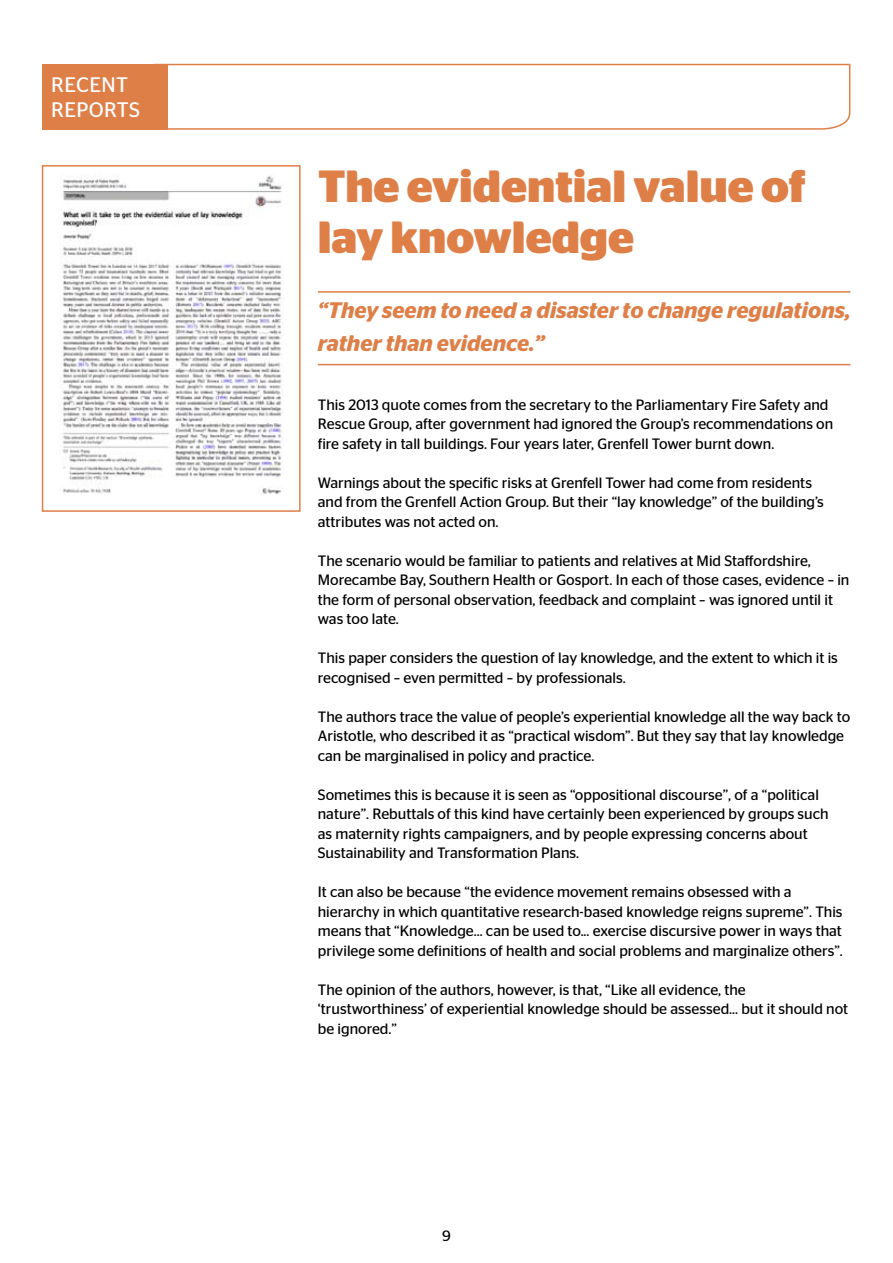
<style>
.page{position:relative;width:893px;height:1263px;background:#fff}
.page>*{position:absolute;margin:0;border:0;box-sizing:border-box;transform-origin:0 0}
.t1{font:700 45px/51px "Stag Sans";color:#df7f48}
.t2{font:italic 600 22.5px/33px "Stag Sans";color:#df7f48}
.t3{font:21px/24px "Stag Sans";color:#fff}
.t4{font:15px/19.5px "Stag Sans";color:#000}
</style>
<div class="page">
<svg style="left:153px;top:63px;width:698px;height:67px"></svg>
<div style="left:43px;top:64px;width:125px;height:66px;background:#df7f48"></div>
<hr style="left:318px;top:291px;width:532px;height:2px;background:#df7f48">
<hr style="left:318px;top:364px;width:532px;height:1px;background:#df7f48">
<img style="left:62px;top:174px;width:221px;height:321px">
<div style="left:42px;top:165px;width:259px;height:347px;border:2px solid #df7f48"></div>
<h3 class="t3" style="left:51px;top:73px;width:27px">Recent reports</h3>
<h1 class="t1" style="left:318px;top:161px;width:489px">The evidential value of lay knowledge</h1>
<h2 class="t2" style="left:318px;top:294px;width:534px">“They seem to need a disaster to change regulations, rather than evidence.”</h2>
<p class="t4" style="left:318px;top:394px;width:517px">This 2013 quote comes from the secretary to the Parliamentary Fire Safety and<br>Rescue Group, after government had ignored the Group’s recommendations on fire safety in tall buildings. Four years later, Grenfell Tower burnt down.</p>
<p class="t4" style="left:318px;top:472px;width:508px">Warnings about the specific risks at Grenfell Tower had come from residents and from the Grenfell Action Group. But their “lay knowledge” of the building’s attributes was not acted on.</p>
<p class="t4" style="left:318px;top:550px;width:533px">The scenario would be familiar to patients and relatives at Mid Staffordshire, Morecambe Bay, Southern Health or Gosport. In each of those cases, evidence – in the form of personal observation, feedback and complaint – was ignored until it was too late.</p>
<p class="t4" style="left:318px;top:648px;width:522px">This paper considers the question of lay knowledge, and the extent to which it is recognised – even permitted – by professionals.</p>
<p class="t4" style="left:318px;top:706px;width:534px">The authors trace the value of people’s experiential knowledge all the way back to<br>Aristotle, who described it as “practical wisdom”. But they say that lay knowledge can be marginalised in policy and practice.</p>
<p class="t4" style="left:318px;top:784px;width:512px">Sometimes this is because it is seen as “oppositional discourse”, of a “political nature”. Rebuttals of this kind have certainly been experienced by groups such as maternity rights campaigners, and by people expressing concerns about Sustainability and Transformation Plans.</p>
<p class="t4" style="left:318px;top:882px;width:526px">It can also be because “the evidence movement remains obsessed with a hierarchy in which quantitative research-based knowledge reigns supreme”. This means that “Knowledge... can be used to... exercise discursive power in ways that privilege some definitions of health and social problems and marginalize others”.</p>
<p class="t4" style="left:318px;top:979px;width:532px">The opinion of the authors, however, is that, “Like all evidence, the ‘trustworthiness’ of experiential knowledge should be assessed... but it should not be ignored.”</p>
<p class="t4" style="left:442px;top:1225px;width:10px">9</p>
</div>
